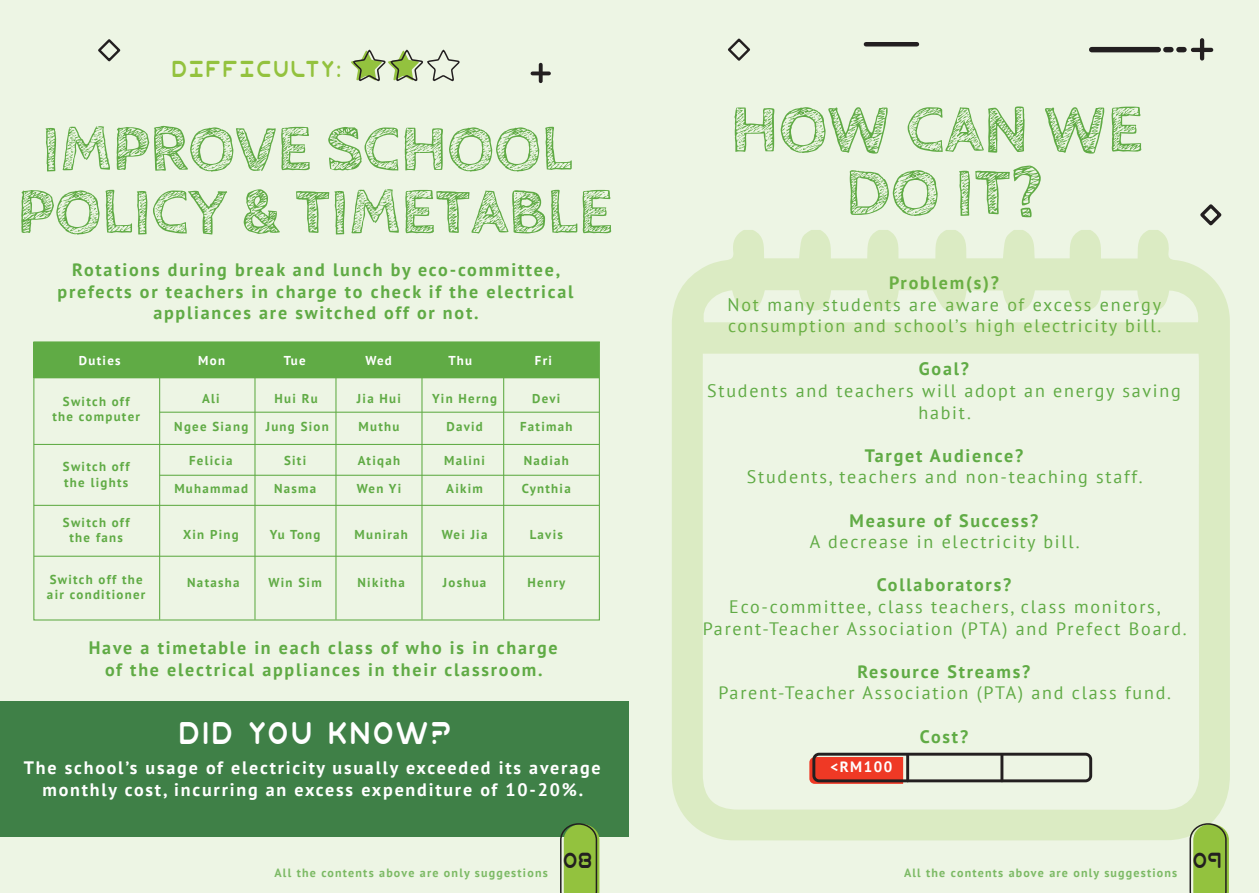
<style>
.page{position:relative;width:1259px;height:893px;background:#fff}
.page>*{position:absolute;margin:0;border:0;box-sizing:border-box;transform-origin:0 0}
.t1{font:700 68.55px/63px "Cabin Sketch";color:#60ab45;text-align:center}
.t2{font:700 66px/63px "Cabin Sketch";color:#60ab45;text-align:center}
.t3{font:32.25px "Planet N Condensed";letter-spacing:-.025em;color:#fff}
.t4{font:23.7px "Planet N Condensed";letter-spacing:-.025em;color:#93c23e}
.t5{font:18px/21.6px "PT Sans";letter-spacing:.1em;color:#60ab45;text-align:center}
.t6{font:700 18px/21.6px "PT Sans";letter-spacing:.1em;color:#60ab45;text-align:center}
.t7{font:700 18px/21.6px "PT Sans";letter-spacing:.1em;color:#fff;text-align:center}
.t8{font:700 15px "PT Sans";letter-spacing:.1em;color:#fff}
.t9{font:700 12.9px/15.5px "PT Sans";letter-spacing:.1em;color:#60ab45;text-align:center}
.t10{font:700 12.9px "PT Sans";letter-spacing:.1em;color:#fff}
.t11{font:700 12px "PT Sans";letter-spacing:.1em;color:#60ab45}
</style>
<div class="page">
<div style="left:0;top:0;width:629px;height:893px;background:#edf5e4"></div>
<div style="left:0;top:702px;width:629px;height:135px;background:#3f8047"></div>
<svg style="left:98px;top:39px;width:23px;height:23px"></svg>
<hr style="left:539px;top:65px;width:3px;height:16px;background:#231f20">
<svg style="left:532px;top:71px;width:17px;height:4px"></svg>
<svg style="left:351px;top:49px;width:109px;height:33px"></svg>
<div style="left:34px;top:342px;width:565px;height:36px;background:#60ab45"></div>
<div style="left:33px;top:341px;width:567px;height:279px;border:1px solid #60ab45"></div>
<hr style="left:34px;top:377px;width:565px;height:1px;background:#60ab45">
<hr style="left:160px;top:412px;width:439px;height:1px;background:#60ab45">
<hr style="left:160px;top:475px;width:439px;height:1px;background:#60ab45">
<hr style="left:34px;top:444px;width:565px;height:1px;background:#60ab45">
<hr style="left:34px;top:505px;width:565px;height:1px;background:#60ab45">
<hr style="left:34px;top:556px;width:565px;height:1px;background:#60ab45">
<hr style="left:159px;top:343px;width:1px;height:277px;background:#60ab45">
<hr style="left:254px;top:343px;width:1px;height:277px;background:#60ab45">
<hr style="left:335px;top:343px;width:1px;height:277px;background:#60ab45">
<hr style="left:421px;top:343px;width:1px;height:277px;background:#60ab45">
<hr style="left:503px;top:343px;width:1px;height:277px;background:#60ab45">
<svg style="left:560px;top:823px;width:39px;height:70px"></svg>
<div style="left:629px;top:0;width:630px;height:893px;background:#edf5e4"></div>
<svg style="left:728px;top:38px;width:22px;height:23px"></svg>
<svg style="left:1200px;top:204px;width:22px;height:22px"></svg>
<hr style="left:1200px;top:40px;width:4px;height:18px;background:#231f20">
<hr style="left:1193px;top:48px;width:18px;height:4px;background:#231f20">
<div style="left:1091px;top:47px;width:67px;height:5px;background:#231f20"></div>
<svg style="left:1165px;top:47px;width:6px;height:5px"></svg>
<svg style="left:1179px;top:47px;width:5px;height:5px"></svg>
<div style="left:866px;top:42px;width:51px;height:5px;background:#231f20"></div>
<svg style="left:672px;top:230px;width:558px;height:610px"></svg>
<svg style="left:1188px;top:822px;width:41px;height:71px"></svg>
<h3 class="t4" style="left:171px;top:55px;width:173px">DIFFICULTY:</h3>
<h2 class="t2" style="left:17px;top:119px;width:597px">IMPROVE SCHOOL<br>POLICY &amp; TIMETABLE</h2>
<p class="t6" style="left:57px;top:259px;width:517px">Rotations during break and lunch by eco-committee, prefects or teachers in charge to check if the electrical appliances are switched off or not.</p>
<p class="t10" style="left:79px;top:352px;width:43px">Duties</p>
<p class="t9" style="left:52px;top:393px;width:89px">Switch off the computer</p>
<p class="t9" style="left:202px;top:391px;width:19px">Ali</p>
<p class="t9" style="left:275px;top:391px;width:45px">Hui Ru</p>
<p class="t9" style="left:357px;top:391px;width:45px">Jia Hui</p>
<p class="t9" style="left:432px;top:391px;width:67px">Yin Herng</p>
<p class="t9" style="left:532px;top:391px;width:30px">Devi</p>
<p class="t9" style="left:174px;top:419px;width:75px">Ngee Siang</p>
<p class="t9" style="left:266px;top:419px;width:65px">Jung Sion</p>
<p class="t9" style="left:358px;top:419px;width:42px">Muthu</p>
<p class="t9" style="left:446px;top:419px;width:38px">David</p>
<p class="t9" style="left:520px;top:419px;width:54px">Fatimah</p>
<p class="t9" style="left:189px;top:453px;width:45px">Felicia</p>
<p class="t9" style="left:284px;top:453px;width:24px">Siti</p>
<p class="t9" style="left:358px;top:453px;width:44px">Atiqah</p>
<p class="t9" style="left:444px;top:453px;width:42px">Malini</p>
<p class="t9" style="left:524px;top:453px;width:47px">Nadiah</p>
<p class="t9" style="left:174px;top:481px;width:75px">Muhammad</p>
<p class="t9" style="left:274px;top:481px;width:44px">Nasma</p>
<p class="t9" style="left:357px;top:481px;width:46px">Wen Yi</p>
<p class="t9" style="left:446px;top:481px;width:38px">Aikim</p>
<p class="t9" style="left:522px;top:481px;width:50px">Cynthia</p>
<p class="t9" style="left:183px;top:526px;width:57px">Xin Ping</p>
<p class="t9" style="left:270px;top:526px;width:52px">Yu Tong</p>
<p class="t9" style="left:354px;top:526px;width:55px">Munirah</p>
<p class="t9" style="left:442px;top:526px;width:47px">Wei Jia</p>
<p class="t9" style="left:530px;top:526px;width:35px">Lavis</p>
<p class="t9" style="left:187px;top:574px;width:54px">Natasha</p>
<p class="t9" style="left:268px;top:574px;width:55px">Win Sim</p>
<p class="t9" style="left:357px;top:574px;width:49px">Nikitha</p>
<p class="t9" style="left:443px;top:574px;width:45px">Joshua</p>
<p class="t9" style="left:527px;top:574px;width:39px">Henry</p>
<p class="t10" style="left:198px;top:352px;width:28px">Mon</p>
<p class="t10" style="left:284px;top:352px;width:24px">Tue</p>
<p class="t10" style="left:365px;top:352px;width:28px">Wed</p>
<p class="t10" style="left:448px;top:352px;width:25px">Thu</p>
<p class="t10" style="left:535px;top:352px;width:19px">Fri</p>
<p class="t9" style="left:63px;top:459px;width:68px;text-align:left">Switch off the lights</p>
<p class="t9" style="left:63px;top:514px;width:68px">Switch off the fans</p>
<p class="t9" style="left:47px;top:571px;width:100px;text-align:left">Switch off the air conditioner</p>
<p class="t6" style="left:89px;top:637px;width:470px">Have a timetable in each class of who is in charge of the electrical appliances in their classroom.</p>
<h3 class="t3" style="left:177px;top:715px;width:277px">DID YOU KNOW?</h3>
<p class="t7" style="left:24px;top:757px;width:578px">The school’s usage of electricity usually exceeded its average monthly cost, incurring an excess expenditure of 10-20%.</p>
<p class="t11" style="left:274px;top:865px;width:320px">All the contents above are only suggestions <sup>08</sup></p>
<h1 class="t1" style="left:730px;top:100px;width:414px">HOW CAN WE<br>DO IT?</h1>
<p class="t6" style="left:889px;top:271px;width:111px">Problem(s)?</p>
<p class="t5" style="left:727px;top:293px;width:435px;text-align:left">Not many students are aware of excess energy consumption and school’s high electricity bill.</p>
<p class="t6" style="left:919px;top:358px;width:52px">Goal?</p>
<p class="t5" style="left:707px;top:379px;width:475px">Students and teachers will adopt an energy saving habit.</p>
<p class="t6" style="left:865px;top:444px;width:160px">Target Audience?</p>
<p class="t5" style="left:747px;top:466px;width:397px">Students, teachers and non-teaching staff.</p>
<p class="t6" style="left:849px;top:509px;width:190px">Measure of Success?</p>
<p class="t5" style="left:810px;top:531px;width:271px">A decrease in electricity bill.</p>
<p class="t6" style="left:876px;top:574px;width:136px">Collaborators?</p>
<p class="t5" style="left:702px;top:595px;width:485px">Eco-committee, class teachers, class monitors,<br>Parent-Teacher Association (PTA) and Prefect Board.</p>
<p class="t6" style="left:857px;top:660px;width:174px">Resource Streams?</p>
<p class="t5" style="left:718px;top:682px;width:454px">Parent-Teacher Association (PTA) and class fund.</p>
<p class="t6" style="left:920px;top:725px;width:50px">Cost?</p>
<p class="t8" style="left:830px;top:757px;width:63px">&lt;RM100</p>
<p class="t11" style="left:904px;top:865px;width:320px">All the contents above are only suggestions <sup>09</sup></p>
</div>
